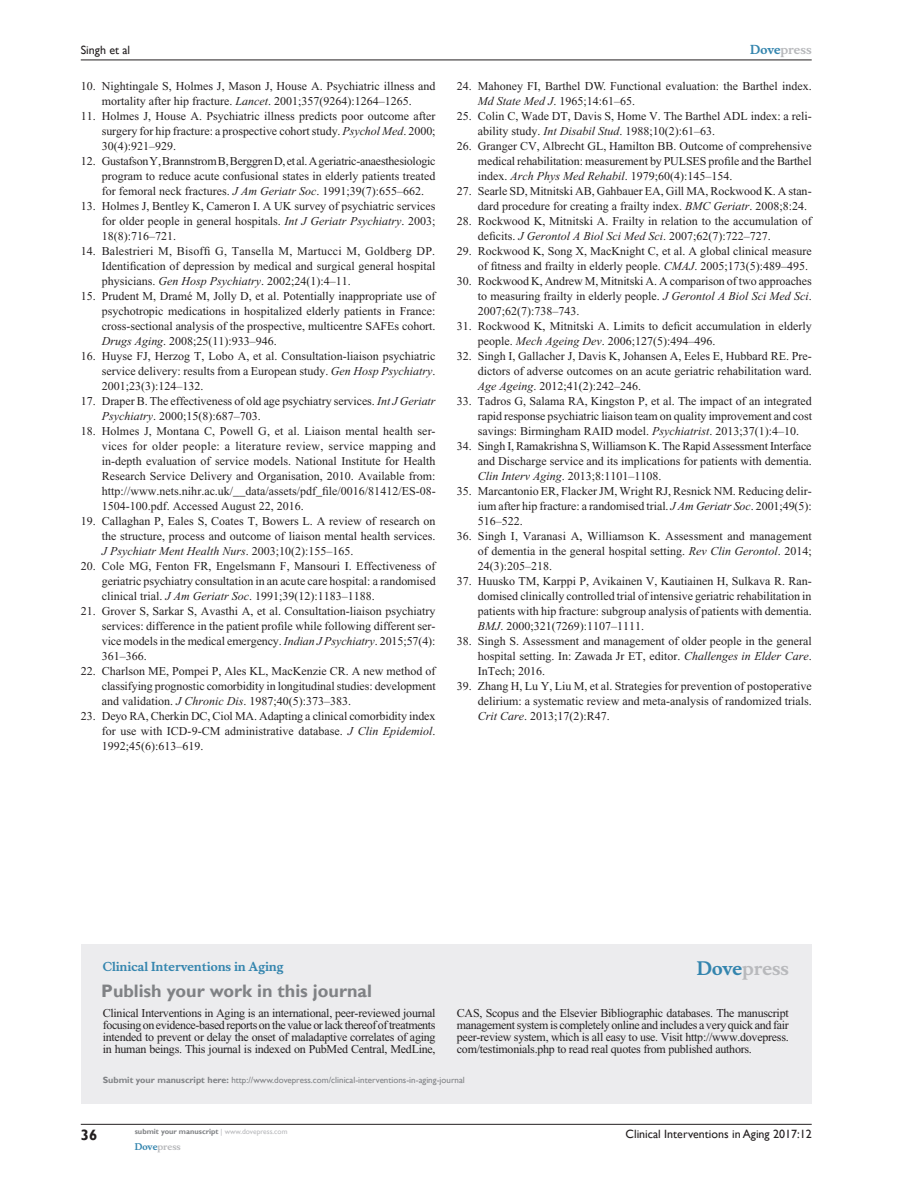
<style>
.page{position:relative;width:918px;height:1188px;background:#fff}
.page>*{position:absolute;margin:0;border:0;box-sizing:border-box;transform-origin:0 0}
.PromBx-H1{font:700 18px "Gill Sans";color:#808285}
.PromBx-Brand{font:700 18px "Musee";color:#b8b9bc}
.t1{font:700 15px "Gill Sans";color:#231f20}
.RefNL2{font:12px/15px "Times New Roman";color:#231f20;text-align:justify}
.PromBx-Tx{font:12px/12px "Times New Roman";letter-spacing:-.02em;color:#231f20;text-align:justify}
.t2{font:12px "Gill Sans";color:#231f20}
.PromBx-JrnlName{font:700 12px "Musee";color:#3485ae}
.t3{font:700 12px "Musee";color:#b8b9bc}
.PromBx-SubmitMssWebA{font:9px "Gill Sans";color:#808285}
.t4{font:700 9px "Musee";color:#b8b9bc}
.t5{font:700 7.5px "Gill Sans";color:#808285}
.s1{font-style:italic}
.s2{color:#3485ae}
.s3{font-weight:700}
.s4{font-weight:400;color:#b8b9bc}
</style>
<div class="page">
<div style="left:81px;top:944px;width:731px;height:159px;background:#ececee"></div>
<hr style="left:81px;top:1124px;width:731px;height:1px;background:#231f20">
<hr style="left:81px;top:60px;width:731px;height:1px;background:#231f20">
<p class="t2" style="left:81px;top:43px;width:51px">Singh et al</p>
<p class="RefNL2" style="left:81px;top:79px;width:356px;text-align:center">10. Nightingale S, Holmes J, Mason J, House A. Psychiatric illness and mortality after hip fracture. <span class="s1">Lancet</span>. 2001;357(9264):1264–1265.</p>
<p class="RefNL2" style="left:102px;top:109px;width:335px;text-indent:-21px">11. Holmes J, House A. Psychiatric illness predicts poor outcome after surgery for hip fracture: a prospective cohort study. <span class="s1">Psychol Med</span>. 2000; 30(4):921–929.</p>
<p class="RefNL2" style="left:102px;top:154px;width:335px;text-indent:-21px">12. Gustafson Y, Brannstrom B, Berggren D, et al. A geriatric-anaesthesiologic program to reduce acute confusional states in elderly patients treated for femoral neck fractures. <span class="s1">J Am Geriatr Soc</span>. 1991;39(7):655–662.</p>
<p class="RefNL2" style="left:102px;top:199px;width:335px;text-indent:-21px">13. Holmes J, Bentley K, Cameron I. A UK survey of psychiatric services for older people in general hospitals. <span class="s1">Int J Geriatr Psychiatry</span>. 2003; 18(8):716–721.</p>
<p class="RefNL2" style="left:102px;top:244px;width:335px;text-indent:-21px">14. Balestrieri M, Bisoffi G, Tansella M, Martucci M, Goldberg DP.<br>Identification of depression by medical and surgical general hospital physicians. <span class="s1">Gen Hosp Psychiatry</span>. 2002;24(1):4–11.</p>
<p class="RefNL2" style="left:102px;top:289px;width:335px;text-indent:-21px">15. Prudent M, Dramé M, Jolly D, et al. Potentially inappropriate use of psychotropic medications in hospitalized elderly patients in France: cross-sectional analysis of the prospective, multicentre SAFEs cohort.<br><span class="s1">Drugs Aging</span>. 2008;25(11):933–946.</p>
<p class="RefNL2" style="left:102px;top:349px;width:335px;text-indent:-21px">16. Huyse FJ, Herzog T, Lobo A, et al. Consultation-liaison psychiatric service delivery: results from a European study. <span class="s1">Gen Hosp Psychiatry</span>.<br>2001;23(3):124–132.</p>
<p class="RefNL2" style="left:102px;top:394px;width:335px;text-indent:-21px">17. Draper B. The effectiveness of old age psychiatry services. <span class="s1">Int J Geriatr<br>Psychiatry</span>. 2000;15(8):687–703.</p>
<p class="RefNL2" style="left:102px;top:424px;width:336px;text-indent:-21px">18. Holmes J, Montana C, Powell G, et al. Liaison mental health ser&shy;vices for older people: a literature review, service mapping and in-depth evaluation of service models. National Institute for Health Research Service Delivery and Organisation, 2010. Available from: http://www.nets.nihr.ac.uk/__data/assets/pdf_file/0016/81412/ES-08- 1504-100.pdf. Accessed August 22, 2016.</p>
<p class="RefNL2" style="left:102px;top:514px;width:335px;text-indent:-21px">19. Callaghan P, Eales S, Coates T, Bowers L. A review of research on the structure, process and outcome of liaison mental health services.<br><span class="s1">J Psychiatr Ment Health Nurs</span>. 2003;10(2):155–165.</p>
<p class="RefNL2" style="left:102px;top:559px;width:336px;text-indent:-21px">20. Cole MG, Fenton FR, Engelsmann F, Mansouri I. Effectiveness of geriatric psychiatry consultation in an acute care hospital: a randomised clinical trial. <span class="s1">J Am Geriatr Soc</span>. 1991;39(12):1183–1188.</p>
<p class="RefNL2" style="left:102px;top:604px;width:335px;text-indent:-21px">21. Grover S, Sarkar S, Avasthi A, et al. Consultation-liaison psychiatry services: difference in the patient profile while following different ser&shy;vice models in the medical emergency. <span class="s1">Indian J Psychiatry</span>. 2015;57(4):<br>361–366.</p>
<p class="RefNL2" style="left:102px;top:664px;width:336px;text-indent:-21px">22. Charlson ME, Pompei P, Ales KL, MacKenzie CR. A new method of classifying prognostic comorbidity in longitudinal studies: development and validation. <span class="s1">J Chronic Dis</span>. 1987;40(5):373–383.</p>
<p class="RefNL2" style="left:102px;top:709px;width:335px;text-indent:-21px">23. Deyo RA, Cherkin DC, Ciol MA. Adapting a clinical comorbidity index for use with ICD-9-CM administrative database. <span class="s1">J Clin Epidemiol</span>.<br>1992;45(6):613–619.</p>
<p class="t3" style="left:750px;top:43px;width:63px"><span class="s2">Dove</span>press</p>
<p class="RefNL2" style="left:478px;top:79px;width:335px;text-indent:-21px">24. Mahoney FI, Barthel DW. Functional evaluation: the Barthel index.<br><span class="s1">Md State Med J</span>. 1965;14:61–65.</p>
<p class="RefNL2" style="left:478px;top:109px;width:335px;text-indent:-21px">25. Colin C, Wade DT, Davis S, Home V. The Barthel ADL index: a reli&shy;ability study. <span class="s1">Int Disabil Stud</span>. 1988;10(2):61–63.</p>
<p class="RefNL2" style="left:478px;top:139px;width:335px;text-indent:-21px">26. Granger CV, Albrecht GL, Hamilton BB. Outcome of comprehensive medical rehabilitation: measurement by PULSES profile and the Barthel index. <span class="s1">Arch Phys Med Rehabil</span>. 1979;60(4):145–154.</p>
<p class="RefNL2" style="left:478px;top:184px;width:335px;text-indent:-21px">27. Searle SD, Mitnitski AB, Gahbauer EA, Gill MA, Rockwood K. A stan&shy;dard procedure for creating a frailty index. <span class="s1">BMC Geriatr</span>. 2008;8:24.</p>
<p class="RefNL2" style="left:478px;top:214px;width:335px;text-indent:-21px">28. Rockwood K, Mitnitski A. Frailty in relation to the accumulation of deficits. <span class="s1">J Gerontol A Biol Sci Med Sci</span>. 2007;62(7):722–727.</p>
<p class="RefNL2" style="left:457px;top:244px;width:356px;text-align:right">29. Rockwood K, Song X, MacKnight C, et al. A global clinical measure of fitness and frailty in elderly people. <span class="s1">CMAJ</span>. 2005;173(5):489–495.</p>
<p class="RefNL2" style="left:478px;top:274px;width:335px;text-indent:-21px">30. Rockwood K, Andrew M, Mitnitski A. A comparison of two approaches to measuring frailty in elderly people. <span class="s1">J Gerontol A Biol Sci Med Sci</span>.<br>2007;62(7):738–743.</p>
<p class="RefNL2" style="left:478px;top:319px;width:335px;text-indent:-21px">31. Rockwood K, Mitnitski A. Limits to deficit accumulation in elderly people. <span class="s1">Mech Ageing Dev</span>. 2006;127(5):494–496.</p>
<p class="RefNL2" style="left:478px;top:349px;width:335px;text-indent:-21px">32. Singh I, Gallacher J, Davis K, Johansen A, Eeles E, Hubbard RE. Pre&shy;dictors of adverse outcomes on an acute geriatric rehabilitation ward.<br><span class="s1">Age Ageing</span>. 2012;41(2):242–246.</p>
<p class="RefNL2" style="left:478px;top:394px;width:336px;text-indent:-21px">33. Tadros G, Salama RA, Kingston P, et al. The impact of an integrated rapid response psychiatric liaison team on quality improvement and cost savings: Birmingham RAID model. <span class="s1">Psychiatrist</span>. 2013;37(1):4–10.</p>
<p class="RefNL2" style="left:478px;top:439px;width:335px;text-indent:-21px">34. Singh I, Ramakrishna S, Williamson K. The Rapid Assessment Interface and Discharge service and its implications for patients with dementia.<br><span class="s1">Clin Interv Aging</span>. 2013;8:1101–1108.</p>
<p class="RefNL2" style="left:478px;top:484px;width:335px;text-indent:-21px">35. Marcantonio ER, Flacker JM, Wright RJ, Resnick NM. Reducing delir&shy;ium after hip fracture: a randomised trial. <span class="s1">J Am Geriatr Soc</span>. 2001;49(5):<br>516–522.</p>
<p class="RefNL2" style="left:478px;top:529px;width:335px;text-indent:-21px">36. Singh I, Varanasi A, Williamson K. Assessment and management of dementia in the general hospital setting. <span class="s1">Rev Clin Gerontol</span>. 2014; 24(3):205–218.</p>
<p class="RefNL2" style="left:478px;top:574px;width:335px;text-indent:-21px">37. Huusko TM, Karppi P, Avikainen V, Kautiainen H, Sulkava R. Ran&shy;domised clinically controlled trial of intensive geriatric rehabilitation in patients with hip fracture: subgroup analysis of patients with dementia.<br><span class="s1">BMJ</span>. 2000;321(7269):1107–1111.</p>
<p class="RefNL2" style="left:478px;top:634px;width:335px;text-indent:-21px">38. Singh S. Assessment and management of older people in the general hospital setting. In: Zawada Jr ET, editor. <span class="s1">Challenges in Elder Care</span>.<br>InTech; 2016.</p>
<p class="RefNL2" style="left:478px;top:679px;width:335px;text-indent:-21px">39. Zhang H, Lu Y, Liu M, et al. Strategies for prevention of postoperative delirium: a systematic review and meta-analysis of randomized trials.<br><span class="s1">Crit Care</span>. 2013;17(2):R47.</p>
<p class="PromBx-JrnlName" style="left:103px;top:959px;width:182px">Clinical Interventions in Aging</p>
<p class="PromBx-H1" style="left:101px;top:980px;width:272px">Publish your work in this journal</p>
<p class="PromBx-Brand" style="left:697px;top:958px;width:94px"><span class="s2">Dove</span>press</p>
<p class="PromBx-Tx" style="left:103px;top:1007px;width:334px">Clinical Interventions in Aging is an international, peer-reviewed journal focusing on evidence-based reports on the value or lack thereof of treatments intended to prevent or delay the onset of maladaptive correlates of aging in human beings. This journal is indexed on PubMed Central, MedLine,</p>
<p class="PromBx-Tx" style="left:457px;top:1007px;width:333px">CAS, Scopus and the Elsevier Bibliographic databases. The manuscript management system is completely online and includes a very quick and fair peer-review system, which is all easy to use. Visit http://www.dovepress. com/testimonials.php to read real quotes from published authors.</p>
<p class="PromBx-SubmitMssWebA" style="left:103px;top:1075px;width:364px"><span class="s3">Submit your manuscript here:</span> http://www.dovepress.com/clinical-interventions-in-aging-journal</p>
<p class="t1" style="left:81px;top:1126px;width:18px">36</p>
<p class="t5" style="left:135px;top:1127px;width:154px">submit your manuscript <span class="s4">| www.dovepress.com</span></p>
<p class="t4" style="left:135px;top:1141px;width:48px"><span class="s2">Dove</span>press</p>
<p class="t2" style="left:626px;top:1127px;width:188px">Clinical Interventions in Aging 2017:12</p>
</div>
